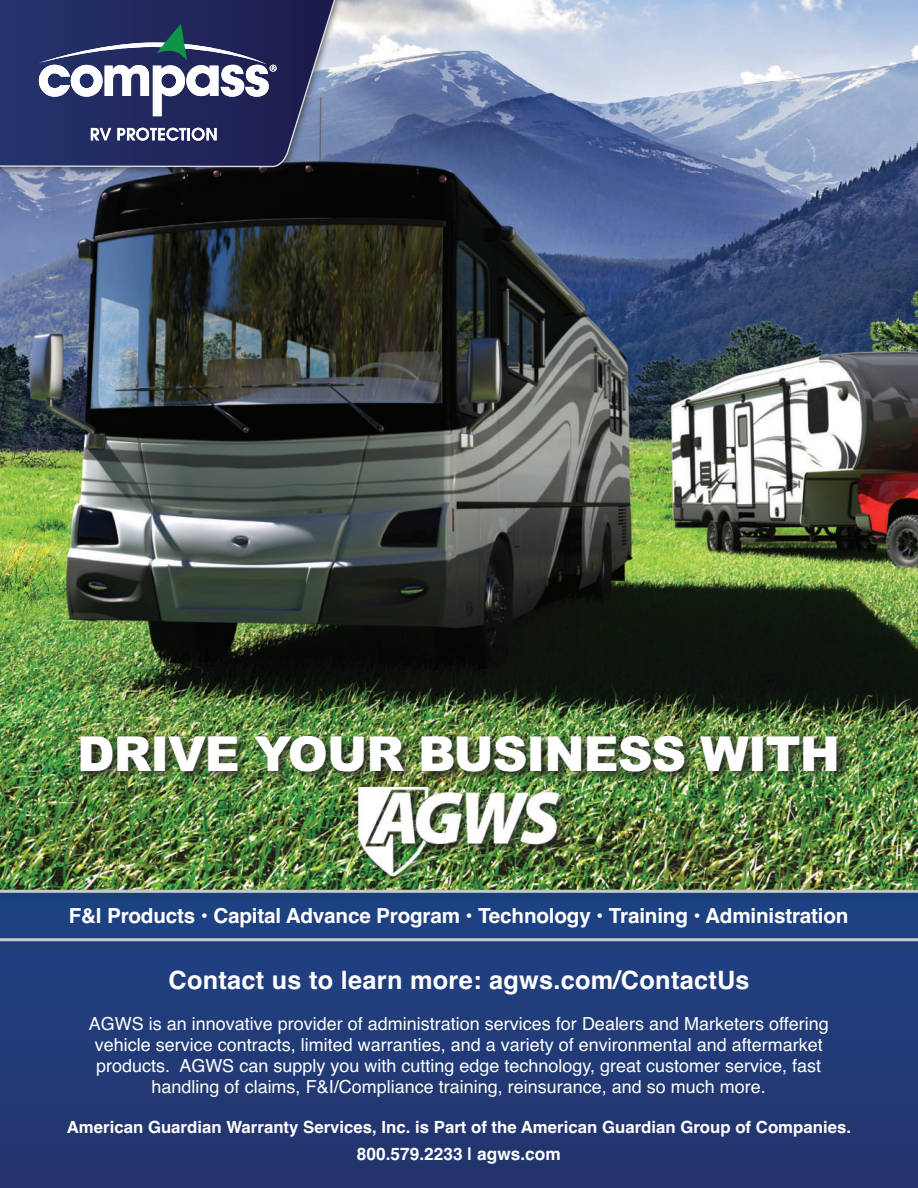
<style>
.page{position:relative;width:918px;height:1188px;background:#fff}
.page>*{position:absolute;margin:0;border:0;box-sizing:border-box;transform-origin:0 0}
.t1{font:900 48.3px "Arial";letter-spacing:-.02em;color:#fff}
.t2{font:700 25.35px "Helvetica";letter-spacing:.01em;color:#fff}
.t3{font:700 20.7px "Helvetica";letter-spacing:-.01em;color:#fff}
.t4{font:18px/21px "Helvetica";color:#fff;text-align:center}
.t5{font:700 17.25px "Helvetica";color:#fff}
.t6{font:700 16.8px "Helvetica";color:#fff}
</style>
<div class="page">
<img style="left:0;top:0;width:918px;height:887px">
<div style="left:0;top:893px;width:918px;height:295px;background:#223b77"></div>
<div style="left:78px;top:733px;width:772px;height:155px;background:#231f20;opacity:.8"></div>
<img style="left:358px;top:787px;width:202px;height:89px">
<div style="left:0;top:887px;width:918px;height:19px;background:#231f20;opacity:.25"></div>
<hr style="left:0;top:890px;width:918px;height:3px;background:#c7c8ca">
<div style="left:0;top:936px;width:918px;height:18px;background:#231f20;opacity:.25"></div>
<hr style="left:0;top:938px;width:918px;height:3px;background:#c7c8ca">
<div style="left:0;top:0;width:363px;height:176px;background:#231f20;opacity:.75"></div>
<svg style="left:0;top:0;width:356px;height:168px;background:#3b4372"></svg>
<svg style="left:91px;top:128px;width:20px;height:12px"></svg>
<svg style="left:117px;top:128px;width:100px;height:13px"></svg>
<svg style="left:39px;top:24px;width:238px;height:92px"></svg>
<h1 class="t1" style="left:77px;top:718px;width:764px">DRIVE YOUR BUSINESS WITH</h1>
<p class="t3" style="left:69px;top:899px;width:781px">F&amp;I Products • Capital Advance Program • Technology • Training • Administration</p>
<h2 class="t2" style="left:168px;top:959px;width:583px">Contact us to learn more: agws.com/ContactUs</h2>
<p class="t4" style="left:89px;top:1013px;width:741px">AGWS is an innovative provider of administration services for Dealers and Marketers offering vehicle service contracts, limited warranties, and a variety of environmental and aftermarket products. AGWS can supply you with cutting edge technology, great customer service, fast handling of claims, F&amp;I/Compliance training, reinsurance, and so much more.</p>
<p class="t6" style="left:67px;top:1113px;width:786px">American Guardian Warranty Services, Inc. is Part of the American Guardian Group of Companies.</p>
<p class="t5" style="left:357px;top:1140px;width:205px">800.579.2233 | agws.com</p>
</div>
